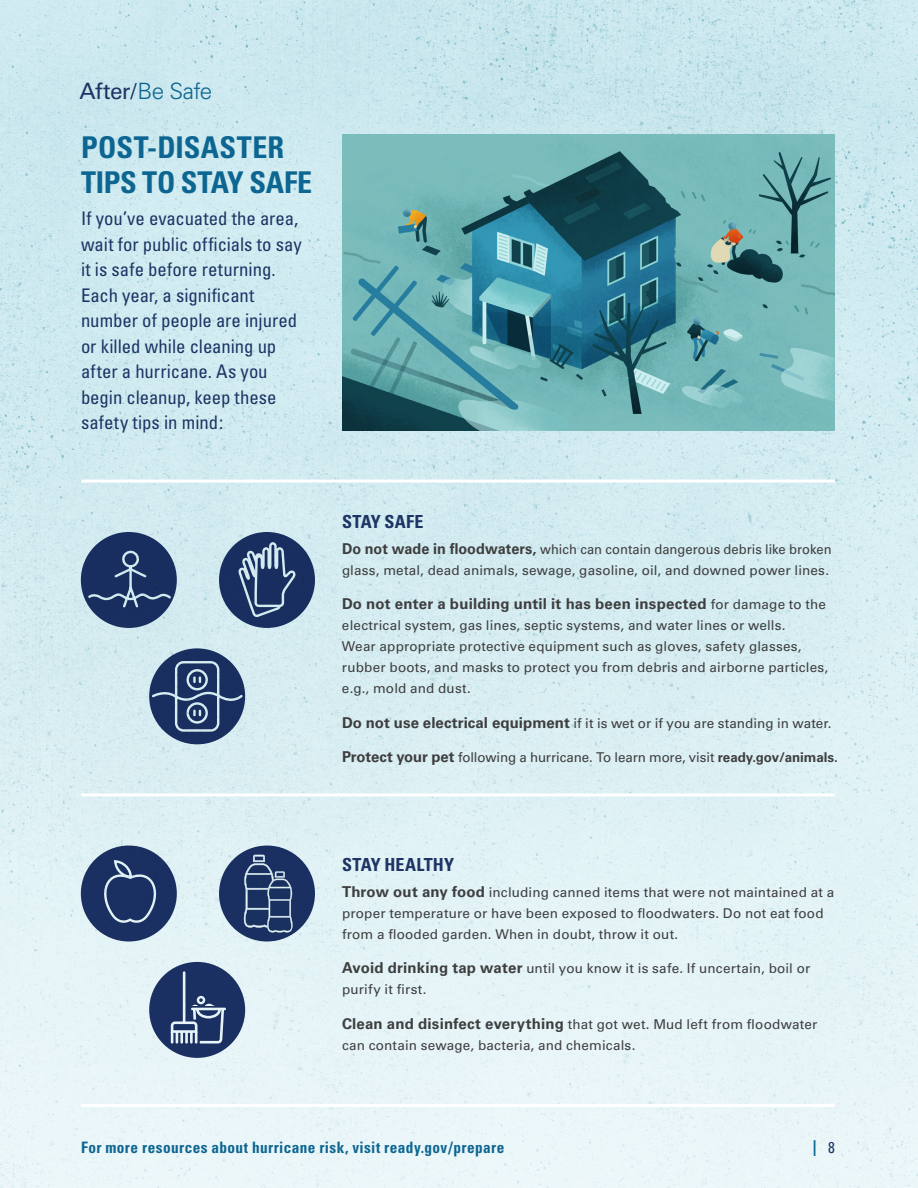
<style>
.page{position:relative;width:918px;height:1188px;background:#fff}
.page>*{position:absolute;margin:0;border:0;box-sizing:border-box;transform-origin:0 0}
.t1{font:700 condensed 30px/34.5px "Univers";color:#0d6691}
.t2{font:22.5px "Univers";letter-spacing:-.025em;color:#1d3465}
.t3{font:condensed 18.75px/25.5px "Univers";letter-spacing:-.005em;color:#1d3465}
.t4{font:700 condensed 18px "Univers";letter-spacing:.015em;color:#1d3465}
.t5{font:700 condensed 15.75px "Univers";letter-spacing:.025em;color:#0d6691}
.t6{font:700 15px "Univers";letter-spacing:.015em;color:#3e3e3f}
.t7{font:13.5px/21px "Univers";letter-spacing:.01em;color:#3e3e3f}
.t8{font:13.5px/21px "Univers";letter-spacing:.01em;color:#3e3e3f;scale:.96 1}
.t9{font:13.5px "Univers";letter-spacing:-.01em;color:#3e3e3f}
.s1{font-weight:300;color:#0d6691}
.s2{font-weight:700;font-size:15px}
.s3{font-weight:400;font-size:13.5px}
.s4{font-weight:700}
.s5{font-weight:400;color:#1d3465}
</style>
<div class="page">
<img style="left:0;top:0;width:918px;height:1188px">
<img style="left:342px;top:135px;width:493px;height:296px">
<hr style="left:81px;top:793px;width:754px;height:3px;background:#fff">
<hr style="left:81px;top:1104px;width:754px;height:3px;background:#fff">
<hr style="left:81px;top:480px;width:754px;height:3px;background:#fff">
<div style="left:81px;top:532px;width:96px;height:96px;background:#1f3366;border-radius:50%"></div>
<svg style="left:86px;top:551px;width:87px;height:58px"></svg>
<div style="left:219px;top:532px;width:96px;height:96px;background:#1f3366;border-radius:50%"></div>
<svg style="left:237px;top:530px;width:61px;height:88px"></svg>
<div style="left:149px;top:648px;width:96px;height:96px;background:#1f3366;border-radius:50%"></div>
<svg style="left:151px;top:660px;width:93px;height:73px"></svg>
<div style="left:81px;top:846px;width:96px;height:96px;background:#1f3366;border-radius:50%"></div>
<div style="left:219px;top:846px;width:96px;height:96px;background:#1f3366;border-radius:50%"></div>
<div style="left:149px;top:962px;width:96px;height:96px;background:#1f3366;border-radius:50%"></div>
<hr style="left:191px;top:1008px;width:35px;height:2px;background:#fff">
<hr style="left:183px;top:971px;width:2px;height:53px;background:#fff">
<svg style="left:171px;top:996px;width:53px;height:48px"></svg>
<svg style="left:94px;top:859px;width:69px;height:64px"></svg>
<svg style="left:243px;top:855px;width:50px;height:77px"></svg>
<h1 class="t2" style="left:79px;top:78px;width:134px">After/<span class="s1">Be Safe</span></h1>
<h2 class="t1" style="left:81px;top:130px;width:233px">POST-DISASTER<br>TIPS TO STAY SAFE</h2>
<p class="t3" style="left:81px;top:206px;width:222px">If you’ve evacuated the area, wait for public officials to say it is safe before returning.<br>Each year, a significant number of people are injured or killed while cleaning up after a hurricane. As you begin cleanup, keep these safety tips in mind:</p>
<h3 class="t4" style="left:342px;top:511px;width:83px">STAY SAFE</h3>
<p class="t8" style="left:342px;top:539px;width:512px"><span class="s2">Do not wade in floodwaters,</span> which can contain dangerous debris like broken glass, metal, dead animals, sewage, gasoline, oil, and downed power lines.</p>
<p class="t6" style="left:342px;top:595px;width:486px">Do not enter a building until it has been inspected <span class="s3">for damage to the</span></p>
<p class="t7" style="left:342px;top:615px;width:488px">electrical system, gas lines, septic systems, and water lines or wells.<br>Wear appropriate protective equipment such as gloves, safety glasses, rubber boots, and masks to protect you from debris and airborne particles, e.g., mold and dust.</p>
<p class="t7" style="left:342px;top:713px;width:491px"><span class="s2">Do not use electrical equipment</span> if it is wet or if you are standing in water.</p>
<p class="t9" style="left:342px;top:749px;width:497px"><span class="s2">Protect your pet</span> following a hurricane. To learn more, visit <span class="s4">ready.gov/animals.</span></p>
<h3 class="t4" style="left:342px;top:854px;width:114px">STAY HEALTHY</h3>
<p class="t7" style="left:342px;top:881px;width:494px"><span class="s2">Throw out any food</span> including canned items that were not maintained at a proper temperature or have been exposed to floodwaters. Do not eat food from a flooded garden. When in doubt, throw it out.</p>
<p class="t7" style="left:342px;top:958px;width:470px"><span class="s2">Avoid drinking tap water</span> until you know it is safe. If uncertain, boil or purify it first.</p>
<p class="t7" style="left:342px;top:1013px;width:477px"><span class="s2">Clean and disinfect everything</span> that got wet. Mud left from floodwater can contain sewage, bacteria, and chemicals.</p>
<p class="t5" style="left:81px;top:1138px;width:425px">For more resources about hurricane risk, visit ready.gov/prepare</p>
<p class="t5" style="left:813px;top:1136px;width:23px">| <span class="s5">8</span></p>
</div>
